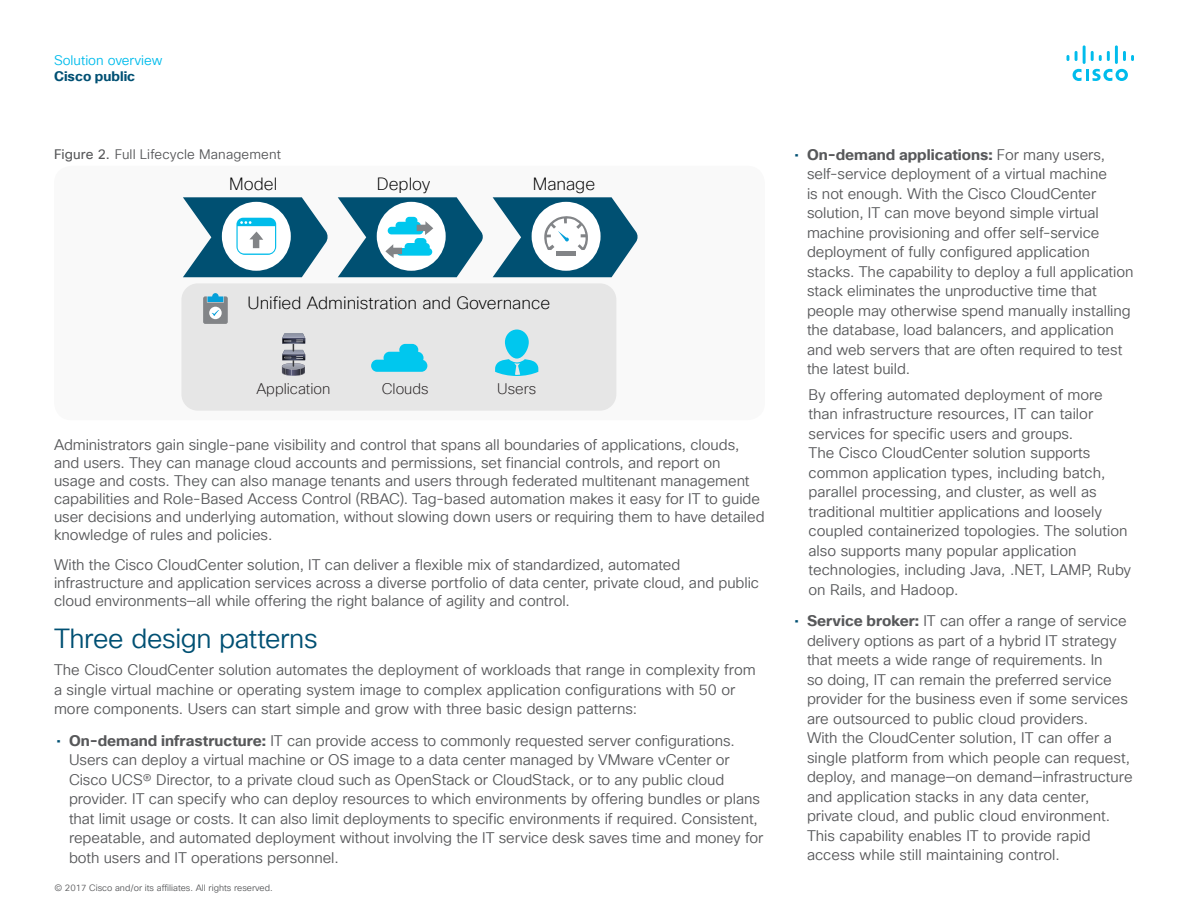
<style>
.page{position:relative;width:1188px;height:918px;background:#fff}
.page>*{position:absolute;margin:0;border:0;box-sizing:border-box;transform-origin:0 0}
.Subhead2_Indigo{font:27px "Cisco Sans TT Light";letter-spacing:-.015em;color:#005073}
.t1{font:200 17.4px "Cisco Sans TT";color:#000}
.Body{font:15px/19.5px "Cisco Sans TT Light";color:#57585a}
.t2{font:200 15px "Cisco Sans TT";color:#231f20}
.FigureCaption{font:13.5px "Cisco Sans TT Light";letter-spacing:.005em;color:#57585a}
.t3{font:13.5px "Cisco Sans TT Light";color:#01bcec}
.t4{font:700 13.5px "Cisco Sans TT";color:#005073}
.Footer_white{font:9px "Cisco Sans TT Light";color:#57585a}
.s1{font-family:"Cisco Sans TT"}
.s2{font-family:"Cisco Sans TT";color:#005073}
.s3{font-family:"Cisco Sans TT";font-weight:700}
</style>
<div class="page">
<svg style="left:1073px;top:69px;width:55px;height:12px"></svg>
<svg style="left:1067px;top:55px;width:2px;height:6px"></svg>
<svg style="left:1075px;top:51px;width:3px;height:10px"></svg>
<hr style="left:1083px;top:45px;width:3px;height:19px;background:#01bcec">
<svg style="left:1091px;top:51px;width:19px;height:10px"></svg>
<hr style="left:1115px;top:45px;width:3px;height:19px;background:#01bcec">
<svg style="left:1123px;top:51px;width:11px;height:10px"></svg>
<div style="left:54px;top:166px;width:711px;height:254px;background:#f9f9f9;border-radius:18px"></div>
<div style="left:181px;top:283px;width:435px;height:128px;background:#e6e6e6;border-radius:16px"></div>
<svg style="left:183px;top:197px;width:145px;height:80px"></svg>
<svg style="left:493px;top:197px;width:145px;height:80px"></svg>
<hr style="left:556px;top:252px;width:20px;height:4px;background:#828487">
<svg style="left:495px;top:330px;width:43px;height:46px"></svg>
<img style="left:282px;top:333px;width:23px;height:5px">
<svg style="left:282px;top:338px;width:24px;height:38px"></svg>
<svg style="left:203px;top:293px;width:25px;height:31px"></svg>
<div style="left:371px;top:360px;width:56px;height:12px;background:#00c7ee;border-radius:6px"></div>
<div style="left:384px;top:352px;width:40px;height:12px;background:#00c7ee;border-radius:6px"></div>
<div style="left:399px;top:344px;width:19px;height:12px;background:#00c7ee;border-radius:6px"></div>
<svg style="left:338px;top:197px;width:145px;height:80px"></svg>
<p class="t3" style="left:54px;top:51px;width:110px">Solution overview</p>
<p class="t4" style="left:54px;top:67px;width:83px">Cisco public</p>
<p class="FigureCaption" style="left:54px;top:145px;width:228px"><span class="s1">Figure 2.</span> Full Lifecycle Management</p>
<p class="t1" style="left:229px;top:173px;width:50px">Model</p>
<p class="t1" style="left:377px;top:173px;width:55px">Deploy</p>
<p class="t1" style="left:533px;top:173px;width:64px">Manage</p>
<p class="t1" style="left:248px;top:291px;width:304px">Unified Administration and Governance</p>
<p class="t2" style="left:256px;top:379px;width:76px">Application</p>
<p class="t2" style="left:382px;top:379px;width:48px">Clouds</p>
<p class="t2" style="left:497px;top:379px;width:41px">Users</p>
<p class="Body" style="left:54px;top:436px;width:712px;line-height:18px">Administrators gain single-pane visibility and control that spans all boundaries of applications, clouds, and users. They can manage cloud accounts and permissions, set financial controls, and report on usage and costs. They can also manage tenants and users through federated multitenant management capabilities and Role-Based Access Control (RBAC). Tag-based automation makes it easy for IT to guide user decisions and underlying automation, without slowing down users or requiring them to have detailed knowledge of rules and policies.</p>
<p class="Body" style="left:54px;top:556px;width:707px;line-height:18px">With the Cisco CloudCenter solution, IT can deliver a flexible mix of standardized, automated infrastructure and application services across a diverse portfolio of data center, private cloud, and public cloud environments—all while offering the right balance of agility and control.</p>
<p class="Subhead2_Indigo" style="left:54px;top:621px;width:265px">Three design patterns</p>
<p class="Body" style="left:54px;top:661px;width:703px">The Cisco CloudCenter solution automates the deployment of workloads that range in complexity from a single virtual machine or operating system image to complex application configurations with 50 or more components. Users can start simple and grow with three basic design patterns:</p>
<p class="Body" style="left:69px;top:731px;width:696px;text-indent:-13px"><span class="s2">•</span> <span class="s3">On-demand infrastructure:</span> IT can provide access to commonly requested server configurations.<br>Users can deploy a virtual machine or OS image to a data center managed by VMware vCenter or Cisco UCS® Director, to a private cloud such as OpenStack or CloudStack, or to any public cloud provider. IT can specify who can deploy resources to which environments by offering bundles or plans that limit usage or costs. It can also limit deployments to specific environments if required. Consistent, repeatable, and automated deployment without involving the IT service desk saves time and money for both users and IT operations personnel.</p>
<p class="Footer_white" style="left:54px;top:882px;width:220px">© 2017 Cisco and/or its affiliates. All rights reserved.</p>
<p class="Body" style="left:807px;top:145px;width:328px;text-indent:-13px"><span class="s2">•</span> <span class="s3">On-demand applications:</span> For many users, self-service deployment of a virtual machine<br>is not enough. With the Cisco CloudCenter solution, IT can move beyond simple virtual machine provisioning and offer self-service deployment of fully configured application stacks. The capability to deploy a full application stack eliminates the unproductive time that people may otherwise spend manually installing the database, load balancers, and application and web servers that are often required to test the latest build.</p>
<p class="Body" style="left:808px;top:385px;width:324px">By offering automated deployment of more than infrastructure resources, IT can tailor services for specific users and groups.<br>The Cisco CloudCenter solution supports common application types, including batch, parallel processing, and cluster, as well as traditional multitier applications and loosely coupled containerized topologies. The solution also supports many popular application technologies, including Java, .NET, LAMP, Ruby on Rails, and Hadoop.</p>
<p class="Body" style="left:807px;top:612px;width:327px;text-indent:-13px"><span class="s2">•</span> <span class="s3">Service broker:</span> IT can offer a range of service delivery options as part of a hybrid IT strategy that meets a wide range of requirements. In<br>so doing, IT can remain the preferred service provider for the business even if some services are outsourced to public cloud providers.<br>With the CloudCenter solution, IT can offer a single platform from which people can request, deploy, and manage—on demand—infrastructure and application stacks in any data center, private cloud, and public cloud environment.<br>This capability enables IT to provide rapid access while still maintaining control.</p>
</div>
